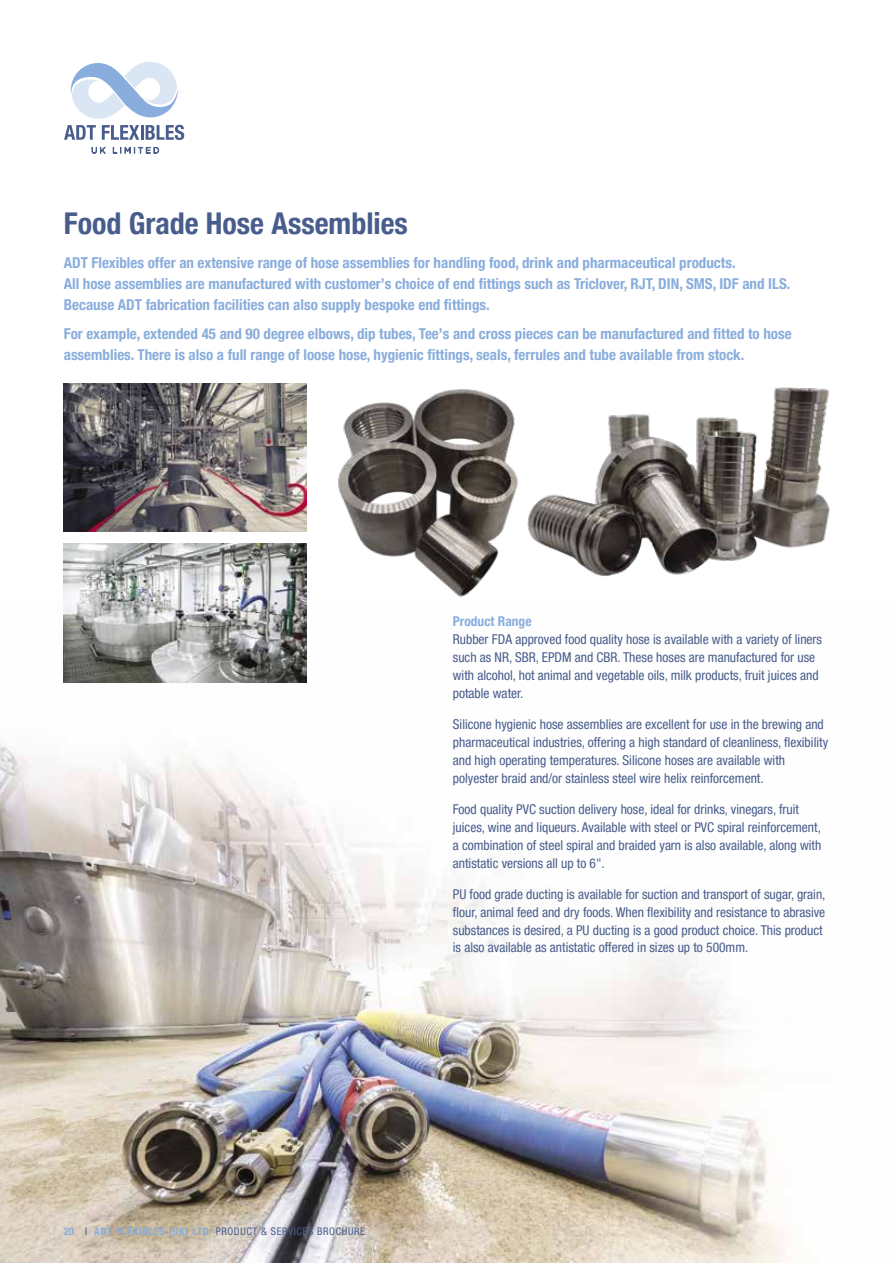
<style>
.page{position:relative;width:893px;height:1263px;background:#fff}
.page>*{position:absolute;margin:0;border:0;box-sizing:border-box;transform-origin:0 0}
.t1{font:700 condensed 30px "Helvetica Neue LT Pro";color:#485d8c}
.t2{font:700 condensed 15px/21px "Helvetica Neue LT Pro";color:#89addc}
.t3{font:condensed 13.5px/18px "Helvetica Neue LT Pro";color:#485d8c}
.t4{font:700 condensed 13.5px "Helvetica Neue LT Pro";color:#89addc}
.t5{font:condensed 10.5px "Helvetica Neue LT Pro";letter-spacing:.06em;color:#485d8c}
.s1{font-weight:700;color:#89addc}
</style>
<div class="page">
<img style="left:0;top:601px;width:785px;height:662px">
<img style="left:64px;top:543px;width:242px;height:139px">
<img style="left:64px;top:384px;width:242px;height:148px">
<img style="left:527px;top:387px;width:303px;height:189px">
<img style="left:338px;top:389px;width:180px;height:208px">
<svg style="left:91px;top:147px;width:15px;height:7px"></svg>
<svg style="left:113px;top:147px;width:46px;height:7px"></svg>
<svg style="left:64px;top:125px;width:32px;height:15px"></svg>
<svg style="left:102px;top:125px;width:82px;height:15px"></svg>
<svg style="left:71px;top:62px;width:107px;height:57px"></svg>
<h1 class="t1" style="left:64px;top:205px;width:346px">Food Grade Hose Assemblies</h1>
<p class="t2" style="left:64px;top:252px;width:728px">ADT Flexibles offer an extensive range of hose assemblies for handling food, drink and pharmaceutical products.<br>All hose assemblies are manufactured with customer’s choice of end fittings such as Triclover, RJT, DIN, SMS, IDF and ILS.<br>Because ADT fabrication facilities can also supply bespoke end fittings.</p>
<p class="t2" style="left:64px;top:324px;width:729px">For example, extended 45 and 90 degree elbows, dip tubes, Tee’s and cross pieces can be manufactured and fitted to hose assemblies. There is also a full range of loose hose, hygienic fittings, seals, ferrules and tube available from stock.</p>
<p class="t4" style="left:453px;top:613px;width:80px">Product Range</p>
<p class="t3" style="left:453px;top:630px;width:371px">Rubber FDA approved food quality hose is available with a variety of liners such as NR, SBR, EPDM and CBR. These hoses are manufactured for use with alcohol, hot animal and vegetable oils, milk products, fruit juices and potable water.</p>
<p class="t3" style="left:453px;top:715px;width:377px">Silicone hygienic hose assemblies are excellent for use in the brewing and pharmaceutical industries, offering a high standard of cleanliness, flexibility and high operating temperatures. Silicone hoses are available with polyester braid and/or stainless steel wire helix reinforcement.</p>
<p class="t3" style="left:453px;top:800px;width:370px">Food quality PVC suction delivery hose, ideal for drinks, vinegars, fruit juices, wine and liqueurs. Available with steel or PVC spiral reinforcement, a combination of steel spiral and braided yarn is also available, along with antistatic versions all up to 6".</p>
<p class="t3" style="left:453px;top:884px;width:374px">PU food grade ducting is available for suction and transport of sugar, grain, flour, animal feed and dry foods. When flexibility and resistance to abrasive substances is desired, a PU ducting is a good product choice. This product is also available as antistatic offered in sizes up to 500mm.</p>
<p class="t5" style="left:64px;top:1225px;width:303px"><span class="s1">20</span> I <span class="s1">ADT FLEXIBLES (UK) LTD</span> PRODUCT &amp; SERVICES BROCHURE</p>
</div>
